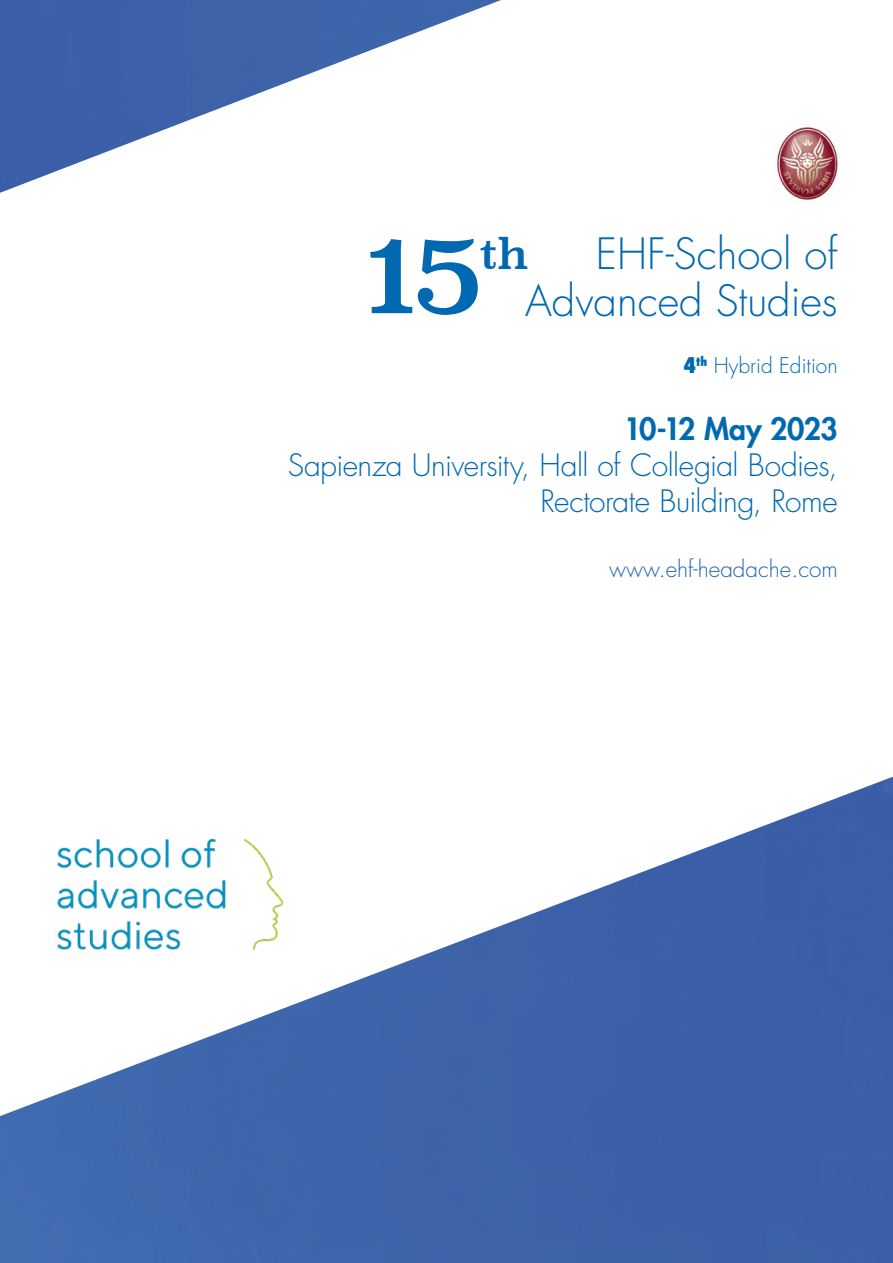
<style>
.page{position:relative;width:893px;height:1263px;background:#fff}
.page>*{position:absolute;margin:0;border:0;box-sizing:border-box;transform-origin:0 0}
.t1{font:108px "Superclarendon";color:#0069b1}
.t2{font:300 42px/46.8px "Futura LT";color:#0069b1;text-align:right}
.t3{font:42px "Superclarendon";color:#0069b1}
.t4{font:300 30px/36px "Futura LT";letter-spacing:-.02em;color:#0069b1;text-align:right}
.t5{font:800 30px "Futura Std";letter-spacing:-.02em;color:#0069b1}
.t6{font:300 22.5px "Futura LT";color:#2468ad}
.t7{font:300 21px "Futura LT";color:#0069b1}
.s1{font-family:"Futura";font-weight:800;font-stretch:condensed}
</style>
<div class="page">
<img style="left:0;top:777px;width:893px;height:486px">
<img style="left:0;top:0;width:501px;height:193px">
<img style="left:55px;top:836px;width:230px;height:118px">
<img style="left:775px;top:126px;width:64px;height:77px">
<h2 class="t2" style="left:525px;top:231px;width:314px">EHF-School of<br>Advanced Studies</h2>
<p class="t7" style="left:683px;top:352px;width:156px"><span class="s1">4</span><sup>th</sup> Hybrid Edition</p>
<h1 class="t1" style="left:364px;top:201px;width:121px">15</h1>
<h2 class="t3" style="left:479px;top:225px;width:51px">th</h2>
<p class="t5" style="left:624px;top:410px;width:215px">10-12 May 2023</p>
<p class="t4" style="left:288px;top:448px;width:551px">Sapienza University, Hall of Collegial Bodies,<br>Rectorate Building, Rome</p>
<p class="t6" style="left:609px;top:555px;width:230px">www.ehf-headache.com</p>
</div>
